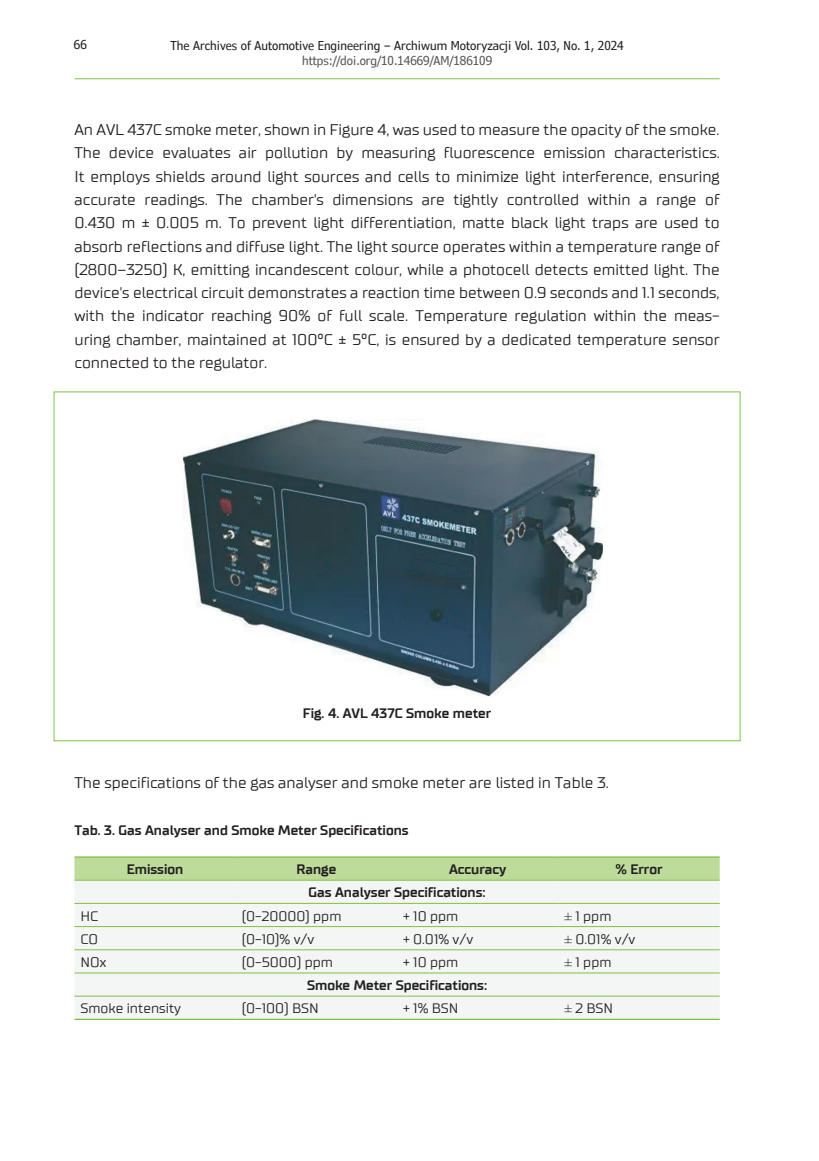
<style>
.page{position:relative;width:819px;height:1161px;background:#fff}
.page>*{position:absolute;margin:0;border:0;box-sizing:border-box;transform-origin:0 0}
.t1{font:15.75px/23.3px "TT Supermolot";color:#231f20;text-align:justify}
.t2{font:700 14px "TT Supermolot";color:#231f20}
.t3{font:14px "TT Supermolot";color:#231f20}
.t4{font:condensed 12.25px "Verdana Pro";color:#231f20}
.t5{font:condensed 12.25px "Verdana Pro";color:#57585a}
.s1{font-family:"Times New Roman"}
</style>
<div class="page">
<hr style="left:74px;top:78px;width:645px;height:1px;background:#7fc241">
<img style="left:183px;top:419px;width:420px;height:278px">
<div style="left:74px;top:858px;width:645px;height:22px;background:#bddc9b"></div>
<div style="left:74px;top:881px;width:645px;height:138px;background:#f4f6f6"></div>
<hr style="left:74px;top:903px;width:162px;height:1px;background:#7fc241">
<hr style="left:236px;top:903px;width:161px;height:1px;background:#7fc241">
<hr style="left:397px;top:903px;width:161px;height:1px;background:#7fc241">
<hr style="left:558px;top:903px;width:161px;height:1px;background:#7fc241">
<hr style="left:74px;top:926px;width:162px;height:1px;background:#7fc241">
<hr style="left:236px;top:926px;width:161px;height:1px;background:#7fc241">
<hr style="left:397px;top:926px;width:161px;height:1px;background:#7fc241">
<hr style="left:558px;top:926px;width:161px;height:1px;background:#7fc241">
<hr style="left:74px;top:949px;width:162px;height:1px;background:#7fc241">
<hr style="left:236px;top:949px;width:161px;height:1px;background:#7fc241">
<hr style="left:397px;top:949px;width:161px;height:1px;background:#7fc241">
<hr style="left:558px;top:949px;width:161px;height:1px;background:#7fc241">
<hr style="left:74px;top:856px;width:162px;height:2px;background:#7fc241">
<hr style="left:236px;top:856px;width:161px;height:2px;background:#7fc241">
<hr style="left:397px;top:856px;width:161px;height:2px;background:#7fc241">
<hr style="left:558px;top:856px;width:161px;height:2px;background:#7fc241">
<hr style="left:74px;top:973px;width:162px;height:1px;background:#7fc241">
<hr style="left:236px;top:973px;width:161px;height:1px;background:#7fc241">
<hr style="left:397px;top:973px;width:161px;height:1px;background:#7fc241">
<hr style="left:558px;top:973px;width:161px;height:1px;background:#7fc241">
<hr style="left:74px;top:880px;width:162px;height:1px;background:#7fc241">
<hr style="left:236px;top:880px;width:161px;height:1px;background:#7fc241">
<hr style="left:397px;top:880px;width:161px;height:1px;background:#7fc241">
<hr style="left:558px;top:880px;width:161px;height:1px;background:#7fc241">
<hr style="left:74px;top:996px;width:162px;height:1px;background:#7fc241">
<hr style="left:236px;top:996px;width:161px;height:1px;background:#7fc241">
<hr style="left:397px;top:996px;width:161px;height:1px;background:#7fc241">
<hr style="left:558px;top:996px;width:161px;height:1px;background:#7fc241">
<hr style="left:74px;top:1019px;width:162px;height:1px;background:#7fc241">
<hr style="left:236px;top:1019px;width:161px;height:1px;background:#7fc241">
<hr style="left:397px;top:1019px;width:161px;height:1px;background:#7fc241">
<hr style="left:558px;top:1019px;width:161px;height:1px;background:#7fc241">
<p class="t4" style="left:74px;top:37px;width:14px">66</p>
<p class="t4" style="left:170px;top:37px;width:454px">The Archives of Automotive Engineering – Archiwum Motoryzacji Vol. 103, No. 1, 2024</p>
<p class="t5" style="left:302px;top:53px;width:191px">https://doi.org/10.14669/AM/186109</p>
<p class="t1" style="left:74px;top:118px;width:646px">An AVL 437C smoke meter, shown in Figure 4, was used to measure the opacity of the smoke.<br>The device evaluates air pollution by measuring fluorescence emission characteristics.<br>It employs shields around light sources and cells to minimize light interference, ensuring accurate readings. The chamber's dimensions are tightly controlled within a range of 0.430 m ± 0.005 m. To prevent light differentiation, matte black light traps are used to absorb reflections and diffuse light. The light source operates within a temperature range of (2800–3250) K, emitting incandescent colour, while a photocell detects emitted light. The device's electrical circuit demonstrates a reaction time between 0.9 seconds and 1.1 seconds, with the indicator reaching 90% of full scale. Temperature regulation within the meas&shy;uring chamber, maintained at 100°C ± 5°C, is ensured by a dedicated temperature sensor connected to the regulator.</p>
<p class="t2" style="left:303px;top:704px;width:190px">Fig. 4. AVL 437C Smoke meter</p>
<p class="t1" style="left:74px;top:771px;width:536px">The specifications of the gas analyser and smoke meter are listed in Table 3.</p>
<p class="t2" style="left:74px;top:821px;width:335px">Tab. 3. Gas Analyser and Smoke Meter Specifications</p>
<p class="t2" style="left:127px;top:861px;width:58px">Emission</p>
<p class="t2" style="left:296px;top:861px;width:41px">Range</p>
<p class="t2" style="left:449px;top:861px;width:59px">Accuracy</p>
<p class="t2" style="left:615px;top:861px;width:49px">% Error</p>
<p class="t2" style="left:308px;top:884px;width:179px">Gas Analyser Specifications:</p>
<p class="t3" style="left:80px;top:907px;width:19px">HC</p>
<p class="t3" style="left:242px;top:907px;width:101px">(0-20000) ppm</p>
<p class="t3" style="left:403px;top:907px;width:57px">+ 10 ppm</p>
<p class="t3" style="left:564px;top:907px;width:49px"><span class="s1">±</span> 1 ppm</p>
<p class="t3" style="left:80px;top:930px;width:19px">CO</p>
<p class="t3" style="left:242px;top:930px;width:74px">(0-10)% v/v</p>
<p class="t3" style="left:403px;top:930px;width:72px">+ 0.01% v/v</p>
<p class="t3" style="left:564px;top:930px;width:72px"><span class="s1">±</span> 0.01% v/v</p>
<p class="t3" style="left:80px;top:953px;width:27px">NOx</p>
<p class="t3" style="left:242px;top:953px;width:93px">(0-5000) ppm</p>
<p class="t3" style="left:403px;top:953px;width:57px">+ 10 ppm</p>
<p class="t3" style="left:564px;top:953px;width:49px"><span class="s1">±</span> 1 ppm</p>
<p class="t2" style="left:307px;top:976px;width:182px">Smoke Meter Specifications:</p>
<p class="t3" style="left:80px;top:1000px;width:102px">Smoke intensity</p>
<p class="t3" style="left:242px;top:1000px;width:78px">(0-100) BSN</p>
<p class="t3" style="left:403px;top:1000px;width:57px">+ 1% BSN</p>
<p class="t3" style="left:564px;top:1000px;width:50px"><span class="s1">±</span> 2 BSN</p>
</div>
